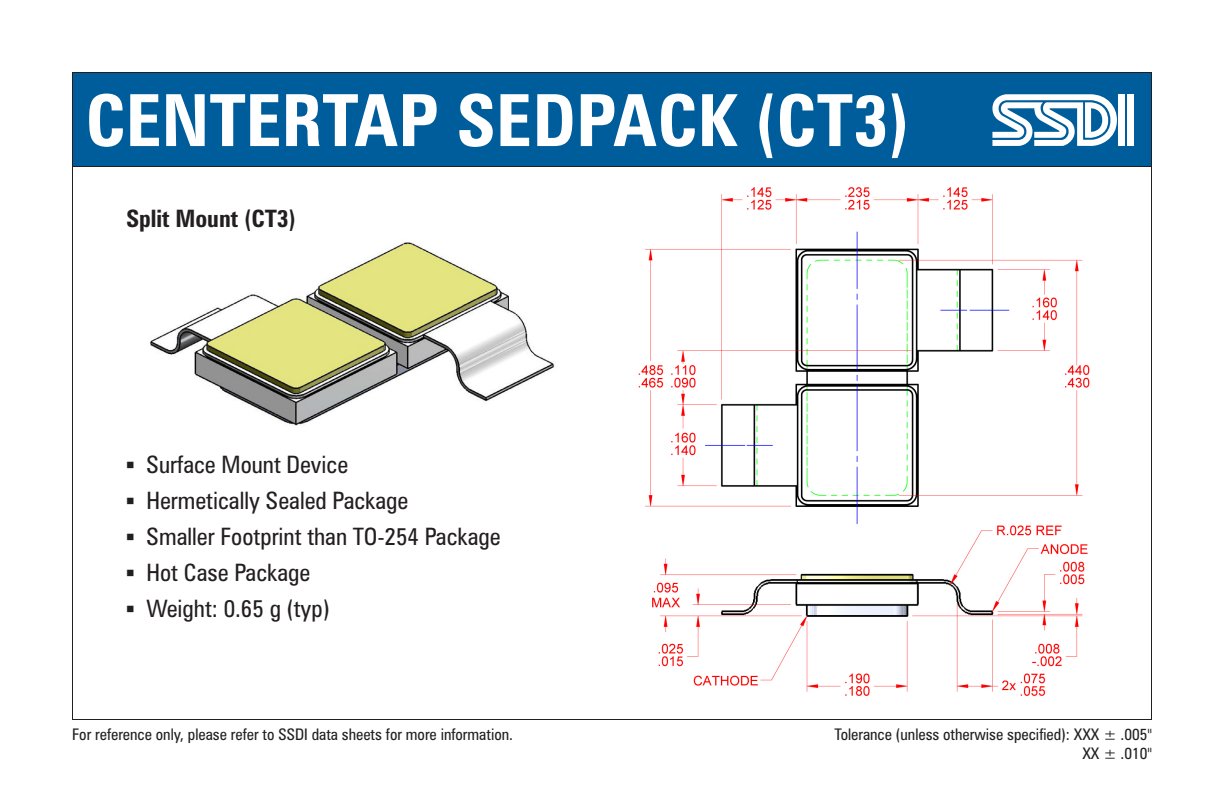
<style>
.page{position:relative;width:1224px;height:792px;background:#fff}
.page>*{position:absolute;margin:0;border:0;box-sizing:border-box;transform-origin:0 0}
.t1{font:700 condensed 72px "Zurich BT";color:#fff}
.t2{font:condensed 24px "Zurich BT";color:#231f20}
.t3{font:700 condensed 24px "Zurich BT";color:#231f20}
.t4{font:condensed 16px "Zurich BT";color:#231f20}
.s1{font-family:"Century";font-stretch:normal}
</style>
<div class="page">
<div style="left:72px;top:72px;width:1080px;height:94px;background:#005d9c"></div>
<div style="left:72px;top:72px;width:1080px;height:95px;border:1px solid #231f20"></div>
<svg style="left:992px;top:94px;width:125px;height:52px"></svg>
<div style="left:1119px;top:94px;width:6px;height:52px;background:#fff"></div>
<div style="left:1127px;top:94px;width:7px;height:52px;background:#fff"></div>
<img style="left:150px;top:241px;width:404px;height:185px">
<img style="left:638px;top:187px;width:452px;height:510px">
<p class="t1" style="left:85px;top:77px;width:826px">CENTERTAP SEDPACK (CT3)</p>
<p class="t3" style="left:126px;top:204px;width:171px">Split Mount (CT3)</p>
<p class="t2" style="left:126px;top:449px;width:224px"><span class="s1">▪</span> Surface Mount Device</p>
<p class="t2" style="left:126px;top:485px;width:284px"><span class="s1">▪</span> Hermetically Sealed Package</p>
<p class="t2" style="left:126px;top:521px;width:376px"><span class="s1">▪</span> Smaller Footprint than TO-254 Package</p>
<p class="t2" style="left:126px;top:557px;width:186px"><span class="s1">▪</span> Hot Case Package</p>
<p class="t2" style="left:126px;top:593px;width:205px"><span class="s1">▪</span> Weight: 0.65 g (typ)</p>
<p class="t4" style="left:72px;top:725px;width:443px">For reference only, please refer to SSDI data sheets for more information.</p>
<p class="t4" style="left:835px;top:725px;width:319px">Tolerance (unless otherwise specified): XXX ± .005"</p>
<p class="t4" style="left:1082px;top:744px;width:71px">XX ± .010"</p>
</div>
